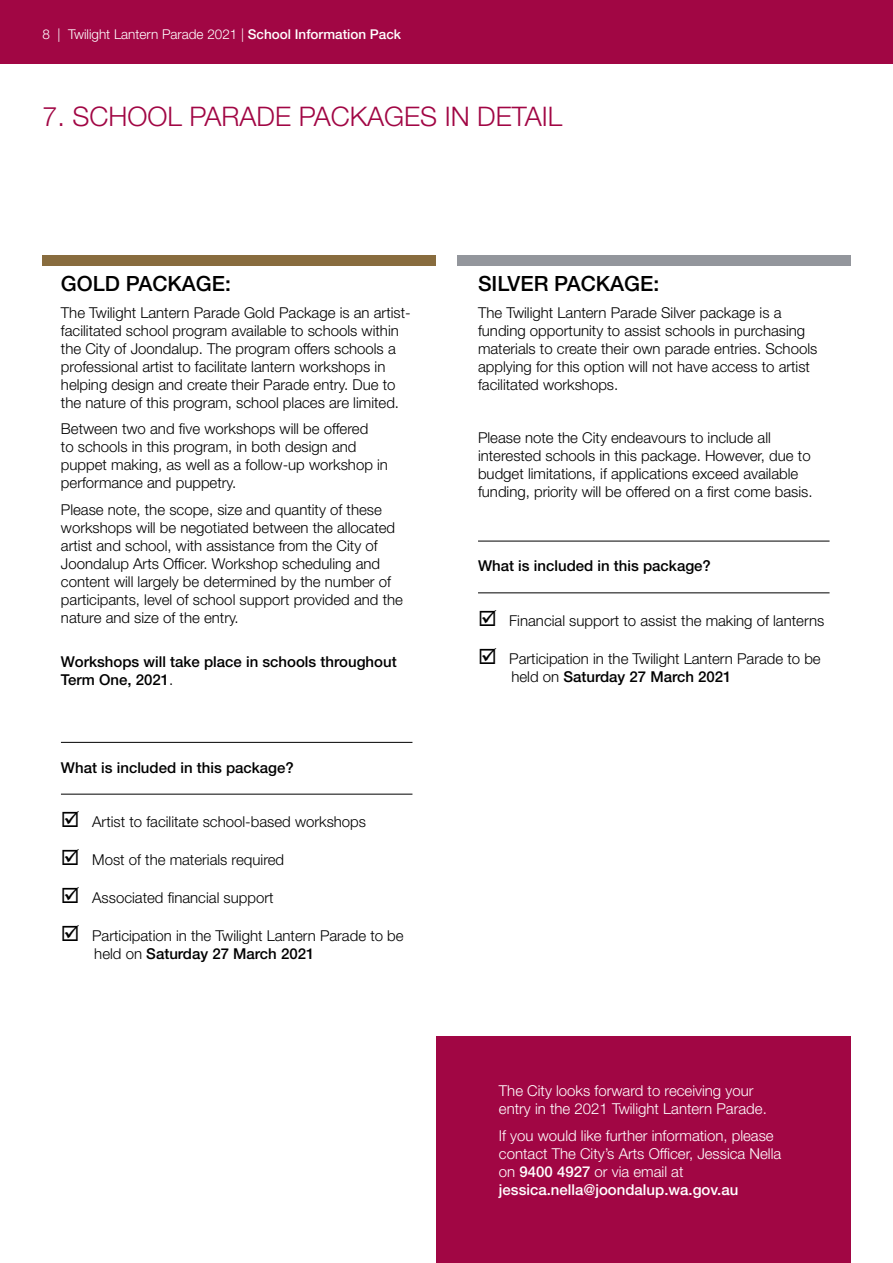
<style>
.page{position:relative;width:893px;height:1263px;background:#fff}
.page>*{position:absolute;margin:0;border:0;box-sizing:border-box;transform-origin:0 0}
.t1{font:300 27px "Helvetica Neue LT Std";color:#a10644}
.t2{font:500 21px "Helvetica Neue LT Std";color:#000}
.t3{font:300 15px/18px "Helvetica Neue LT Std";color:#000}
.t4{font:300 15px/18px "Helvetica Neue LT Std";color:#fff}
.t5{font:500 15px/18px "Helvetica Neue LT Std";color:#000}
.t6{font:300 13.5px "Helvetica Neue LT Std";color:#fff}
.s1{font-weight:500}
.s2{font-weight:300}
</style>
<div class="page">
<div style="left:0;top:0;width:893px;height:64px;background:#a10644"></div>
<div style="left:43px;top:255px;width:393px;height:11px;background:#886c3e"></div>
<hr style="left:61px;top:742px;width:351px;height:1px;background:#000">
<hr style="left:61px;top:794px;width:351px;height:1px;background:#000">
<div style="left:457px;top:255px;width:393px;height:11px;background:#93969c"></div>
<hr style="left:478px;top:541px;width:351px;height:1px;background:#000">
<hr style="left:478px;top:592px;width:351px;height:1px;background:#000">
<div style="left:436px;top:1036px;width:414px;height:227px;background:#a10644"></div>
<p class="t6" style="left:43px;top:26px;width:360px">8 | Twilight Lantern Parade 2021 | <span class="s1">School Information Pack</span></p>
<h1 class="t1" style="left:43px;top:99px;width:521px">7. SCHOOL PARADE PACKAGES IN DETAIL</h1>
<h2 class="t2" style="left:61px;top:271px;width:171px">GOLD PACKAGE:</h2>
<p class="t3" style="left:61px;top:303px;width:351px">The Twilight Lantern Parade Gold Package is an artist&shy;facilitated school program available to schools within the City of Joondalup. The program offers schools a professional artist to facilitate lantern workshops in helping design and create their Parade entry. Due to the nature of this program, school places are limited.</p>
<p class="t3" style="left:61px;top:420px;width:329px">Between two and five workshops will be offered<br>to schools in this program, in both design and puppet making, as well as a follow-up workshop in performance and puppetry.</p>
<p class="t3" style="left:61px;top:500px;width:344px">Please note, the scope, size and quantity of these workshops will be negotiated between the allocated artist and school, with assistance from the City of Joondalup Arts Officer. Workshop scheduling and content will largely be determined by the number of participants, level of school support provided and the nature and size of the entry.</p>
<p class="t5" style="left:61px;top:653px;width:337px">Workshops will take place in schools throughout<br>Term One, 2021<span class="s2">.</span></p>
<p class="t5" style="left:61px;top:758px;width:234px">What is included in this package?</p>
<p class="t3" style="left:61px;top:813px;width:307px">☑ Artist to facilitate school-based workshops</p>
<p class="t3" style="left:61px;top:851px;width:225px">☑ Most of the materials required</p>
<p class="t3" style="left:61px;top:889px;width:214px">☑ Associated financial support</p>
<p class="t3" style="left:94px;top:927px;width:311px;text-indent:-33px">☑ Participation in the Twilight Lantern Parade to be held on <span class="s1">Saturday 27 March 2021</span></p>
<h2 class="t2" style="left:478px;top:271px;width:183px">SILVER PACKAGE:</h2>
<p class="t3" style="left:478px;top:303px;width:341px">The Twilight Lantern Parade Silver package is a funding opportunity to assist schools in purchasing materials to create their own parade entries. Schools applying for this option will not have access to artist facilitated workshops.</p>
<p class="t3" style="left:478px;top:428px;width:336px">Please note the City endeavours to include all interested schools in this package. However, due to budget limitations, if applications exceed available funding, priority will be offered on a first come basis.</p>
<p class="t5" style="left:478px;top:557px;width:234px">What is included in this package?</p>
<p class="t3" style="left:478px;top:611px;width:348px">☑ Financial support to assist the making of lanterns</p>
<p class="t3" style="left:511px;top:649px;width:311px;text-indent:-33px">☑ Participation in the Twilight Lantern Parade to be held on <span class="s1">Saturday 27 March 2021</span></p>
<p class="t4" style="left:499px;top:1081px;width:269px">The City looks forward to receiving your entry in the 2021 Twilight Lantern Parade.</p>
<p class="t4" style="left:499px;top:1126px;width:284px">If you would like further information, please contact The City’s Arts Officer, Jessica Nella on <span class="s1">9400 4927</span> or via email at <span class="s1">jessica.nella@joondalup.wa.gov.au</span></p>
</div>
